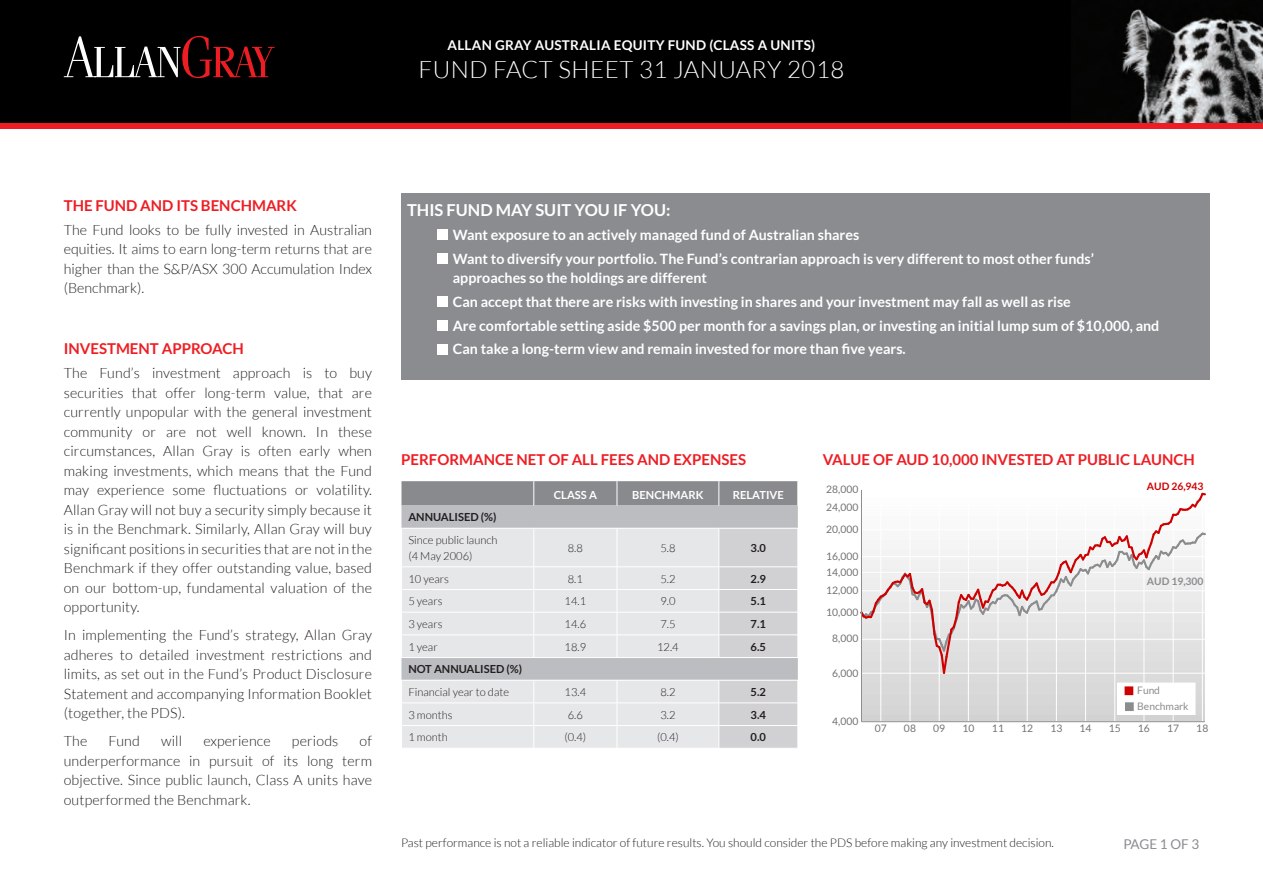
<style>
.page{position:relative;width:1263px;height:893px;background:#fff}
.page>*{position:absolute;margin:0;border:0;box-sizing:border-box;transform-origin:0 0}
.t1{font:300 24px "Lato";letter-spacing:.02em;color:#fff}
.headings{font:700 16.5px "Lato";color:#fff}
.headings-2{font:700 15px "Lato";color:#ee1d23}
.new_body_copy{font:300 14.25px/19.5px "Lato";letter-spacing:.01em;color:#231f20;text-align:justify}
.new_body_copy-2{font:700 14.25px/19.5px "Lato";color:#fff}
.t2{font:700 13.5px "Lato";letter-spacing:.02em;color:#fff}
.t3{font:13.5px "Lato";letter-spacing:-.01em;color:#8a8c8f}
.table_copy{font:300 12px "Lato";color:#231f20}
.table_copy-2{font:300 11.1px/15.9px "Lato";color:#231f20}
.table_copy-3{font:700 11.1px "Lato";color:#231f20}
.Bold_Column_Header{font:700 11.1px "Lato";color:#fff}
.table_copy-4{font:700 11.1px "Lato";color:#fff}
.t4{font:10.35px "Lato";letter-spacing:.005em;color:#737373}
.t5{font:10.35px/15.9px "Lato";letter-spacing:-.01em;color:#8a8c8e}
.t6{font:700 10.35px "Lato";letter-spacing:.005em;color:#cf0000}
.t7{font:700 10.35px "Lato";letter-spacing:.005em;color:#8a8c8e}
</style>
<div class="page">
<div style="left:401px;top:193px;width:808px;height:187px;background:#8a8c8f"></div>
<div style="left:437px;top:229px;width:10px;height:11px;background:#fff"></div>
<div style="left:437px;top:253px;width:10px;height:11px;background:#fff"></div>
<div style="left:437px;top:296px;width:10px;height:11px;background:#fff"></div>
<div style="left:437px;top:320px;width:10px;height:11px;background:#fff"></div>
<div style="left:437px;top:344px;width:10px;height:10px;background:#fff"></div>
<svg style="left:401px;top:481px;width:397px;height:267px;background:#d4d5d7"></svg>
<div style="left:861px;top:671px;width:344px;height:11px;background:#dbdbdb"></div>
<div style="left:861px;top:682px;width:344px;height:13px;background:#d9d9d9"></div>
<div style="left:861px;top:695px;width:344px;height:10px;background:#d7d7d7"></div>
<div style="left:861px;top:705px;width:344px;height:10px;background:#d5d5d5"></div>
<div style="left:861px;top:715px;width:344px;height:7px;background:#d2d2d2"></div>
<hr style="left:880px;top:490px;width:1px;height:232px;background:#fff">
<hr style="left:910px;top:490px;width:1px;height:232px;background:#fff">
<hr style="left:939px;top:490px;width:1px;height:232px;background:#fff">
<hr style="left:968px;top:490px;width:1px;height:232px;background:#fff">
<hr style="left:998px;top:490px;width:1px;height:232px;background:#fff">
<hr style="left:1027px;top:490px;width:1px;height:232px;background:#fff">
<hr style="left:1056px;top:490px;width:1px;height:232px;background:#fff">
<hr style="left:1085px;top:490px;width:1px;height:232px;background:#fff">
<hr style="left:1114px;top:490px;width:1px;height:232px;background:#fff">
<hr style="left:1144px;top:490px;width:1px;height:232px;background:#fff">
<hr style="left:1173px;top:490px;width:1px;height:232px;background:#fff">
<hr style="left:1202px;top:490px;width:1px;height:232px;background:#fff">
<svg style="left:860px;top:492px;width:346px;height:183px"></svg>
<hr style="left:861px;top:490px;width:1px;height:232px;background:#8e8e8e">
<hr style="left:861px;top:721px;width:344px;height:1px;background:#8e8e8e">
<div style="left:1118px;top:683px;width:77px;height:31px;background:#fff"></div>
<div style="left:1117px;top:683px;width:78px;height:32px;border:1px solid #fff"></div>
<div style="left:1125px;top:687px;width:8px;height:8px;background:#cf0000"></div>
<div style="left:1125px;top:703px;width:8px;height:7px;background:#8a8c8e"></div>
<div style="left:1125px;top:703px;width:8px;height:8px;border:1px solid #8a8c8e"></div>
<div style="left:0;top:0;width:1263px;height:123px;background:#000"></div>
<img style="left:1122px;top:9px;width:141px;height:114px">
<div style="left:0;top:123px;width:1263px;height:5px;background:#ee1d23"></div>
<svg style="left:64px;top:36px;width:211px;height:42px"></svg>
<p class="t2" style="left:447px;top:37px;width:369px">ALLAN GRAY AUSTRALIA EQUITY FUND (CLASS A UNITS)</p>
<p class="t1" style="left:418px;top:56px;width:427px">FUND FACT SHEET 31 JANUARY 2018</p>
<p class="headings-2" style="left:64px;top:197px;width:235px">THE FUND AND ITS BENCHMARK</p>
<p class="new_body_copy" style="left:64px;top:220px;width:310px">The Fund looks to be fully invested in Australian equities. It aims to earn long-term returns that are higher than the S&amp;P/ASX 300 Accumulation Index (Benchmark).</p>
<p class="headings-2" style="left:64px;top:340px;width:182px">INVESTMENT APPROACH</p>
<p class="new_body_copy" style="left:64px;top:363px;width:310px">The Fund’s investment approach is to buy securities that offer long-term value, that are currently unpopular with the general investment community or are not well known. In these circumstances, Allan Gray is often early when making investments, which means that the Fund may experience some fluctuations or volatility.<br>Allan Gray will not buy a security simply because it is in the Benchmark. Similarly, Allan Gray will buy significant positions in securities that are not in the Benchmark if they offer outstanding value, based on our bottom-up, fundamental valuation of the opportunity.</p>
<p class="new_body_copy" style="left:64px;top:625px;width:310px">In implementing the Fund’s strategy, Allan Gray adheres to detailed investment restrictions and limits, as set out in the Fund’s Product Disclosure Statement and accompanying Information Booklet (together, the PDS).</p>
<p class="new_body_copy" style="left:64px;top:731px;width:25px">The</p>
<p class="new_body_copy" style="left:109px;top:731px;width:33px">Fund</p>
<p class="new_body_copy" style="left:161px;top:731px;width:23px">will</p>
<p class="new_body_copy" style="left:203px;top:731px;width:69px">experience</p>
<p class="new_body_copy" style="left:292px;top:731px;width:48px">periods</p>
<p class="new_body_copy" style="left:64px;top:731px;width:310px;text-indent:296px">of underperformance in pursuit of its long term objective. Since public launch, Class A units have outperformed the Benchmark.</p>
<p class="headings" style="left:407px;top:201px;width:265px">THIS FUND MAY SUIT YOU IF YOU:</p>
<p class="new_body_copy-2" style="left:453px;top:225px;width:408px">Want exposure to an actively managed fund of Australian shares</p>
<p class="new_body_copy-2" style="left:453px;top:248px;width:643px">Want to diversify your portfolio. The Fund’s contrarian approach is very different to most other funds’ approaches so the holdings are different</p>
<p class="new_body_copy-2" style="left:453px;top:292px;width:619px">Can accept that there are risks with investing in shares and your investment may fall as well as rise</p>
<p class="new_body_copy-2" style="left:453px;top:315px;width:708px">Are comfortable setting aside $500 per month for a savings plan, or investing an initial lump sum of $10,000, and</p>
<p class="new_body_copy-2" style="left:453px;top:339px;width:454px">Can take a long-term view and remain invested for more than five years.</p>
<p class="headings-2" style="left:401px;top:450px;width:346px">PERFORMANCE NET OF ALL FEES AND EXPENSES</p>
<p class="Bold_Column_Header" style="left:554px;top:488px;width:45px">CLASS A</p>
<p class="Bold_Column_Header" style="left:632px;top:488px;width:73px">BENCHMARK</p>
<p class="table_copy-4" style="left:733px;top:488px;width:52px">RELATIVE</p>
<p class="table_copy-3" style="left:408px;top:511px;width:90px">ANNUALISED (%)</p>
<p class="table_copy-2" style="left:408px;top:532px;width:91px">Since public launch (4 May 2006)</p>
<p class="table_copy-2" style="left:568px;top:540px;width:17px">8.8</p>
<p class="table_copy-2" style="left:660px;top:540px;width:17px">5.8</p>
<p class="table_copy-3" style="left:751px;top:542px;width:17px">3.0</p>
<p class="table_copy-2" style="left:408px;top:571px;width:42px">10 years</p>
<p class="table_copy-2" style="left:568px;top:571px;width:17px">8.1</p>
<p class="table_copy-2" style="left:660px;top:571px;width:17px">5.2</p>
<p class="table_copy-3" style="left:751px;top:572px;width:17px">2.9</p>
<p class="table_copy-2" style="left:408px;top:593px;width:36px">5 years</p>
<p class="table_copy-2" style="left:565px;top:593px;width:23px">14.1</p>
<p class="table_copy-2" style="left:660px;top:593px;width:17px">9.0</p>
<p class="table_copy-3" style="left:751px;top:595px;width:17px">5.1</p>
<p class="table_copy-2" style="left:408px;top:616px;width:36px">3 years</p>
<p class="table_copy-2" style="left:565px;top:616px;width:23px">14.6</p>
<p class="table_copy-2" style="left:660px;top:616px;width:17px">7.5</p>
<p class="table_copy-3" style="left:751px;top:618px;width:17px">7.1</p>
<p class="table_copy-2" style="left:408px;top:639px;width:31px">1 year</p>
<p class="table_copy-2" style="left:565px;top:639px;width:23px">18.9</p>
<p class="table_copy-2" style="left:657px;top:639px;width:23px">12.4</p>
<p class="table_copy-3" style="left:751px;top:640px;width:17px">6.5</p>
<p class="table_copy-3" style="left:408px;top:663px;width:115px">NOT ANNUALISED (%)</p>
<p class="table_copy-2" style="left:408px;top:684px;width:102px">Financial year to date</p>
<p class="table_copy-2" style="left:565px;top:684px;width:23px">13.4</p>
<p class="table_copy-2" style="left:660px;top:684px;width:17px">8.2</p>
<p class="table_copy-3" style="left:751px;top:686px;width:17px">5.2</p>
<p class="table_copy-2" style="left:408px;top:707px;width:46px">3 months</p>
<p class="table_copy-2" style="left:568px;top:707px;width:17px">6.6</p>
<p class="table_copy-2" style="left:660px;top:707px;width:17px">3.2</p>
<p class="table_copy-3" style="left:751px;top:708px;width:17px">3.4</p>
<p class="table_copy-2" style="left:408px;top:729px;width:41px">1 month</p>
<p class="table_copy-2" style="left:564px;top:729px;width:23px">(0.4)</p>
<p class="table_copy-2" style="left:657px;top:729px;width:23px">(0.4)</p>
<p class="table_copy-3" style="left:751px;top:731px;width:17px">0.0</p>
<p class="headings-2" style="left:823px;top:450px;width:374px">VALUE OF AUD 10,000 INVESTED AT PUBLIC LAUNCH</p>
<p class="t4" style="left:826px;top:483px;width:34px">28,000</p>
<p class="t4" style="left:826px;top:502px;width:34px">24,000</p>
<p class="t4" style="left:826px;top:524px;width:34px">20,000</p>
<p class="t4" style="left:826px;top:550px;width:34px">16,000</p>
<p class="t4" style="left:826px;top:566px;width:34px">14,000</p>
<p class="t4" style="left:826px;top:585px;width:34px">12,000</p>
<p class="t4" style="left:826px;top:606px;width:34px">10,000</p>
<p class="t4" style="left:832px;top:633px;width:28px">8,000</p>
<p class="t4" style="left:832px;top:667px;width:28px">6,000</p>
<p class="t4" style="left:832px;top:716px;width:28px">4,000</p>
<p class="t6" style="left:1147px;top:480px;width:58px">AUD 26,943</p>
<p class="t7" style="left:1147px;top:575px;width:58px">AUD 19,300</p>
<p class="t5" style="left:1137px;top:682px;width:53px">Fund<br>Benchmark</p>
<p class="t4" style="left:875px;top:722px;width:13px">07</p>
<p class="t4" style="left:904px;top:722px;width:13px">08</p>
<p class="t4" style="left:933px;top:722px;width:13px">09</p>
<p class="t4" style="left:962px;top:722px;width:13px">10</p>
<p class="t4" style="left:992px;top:722px;width:13px">11</p>
<p class="t4" style="left:1021px;top:722px;width:13px">12</p>
<p class="t4" style="left:1050px;top:722px;width:13px">13</p>
<p class="t4" style="left:1079px;top:722px;width:13px">14</p>
<p class="t4" style="left:1109px;top:722px;width:13px">15</p>
<p class="t4" style="left:1138px;top:722px;width:13px">16</p>
<p class="t4" style="left:1167px;top:722px;width:13px">17</p>
<p class="t4" style="left:1196px;top:722px;width:13px">18</p>
<p class="table_copy" style="left:401px;top:836px;width:654px">Past performance is not a reliable indicator of future results. You should consider the PDS before making any investment decision.</p>
<p class="t3" style="left:1123px;top:836px;width:77px">PAGE 1 OF 3</p>
</div>
